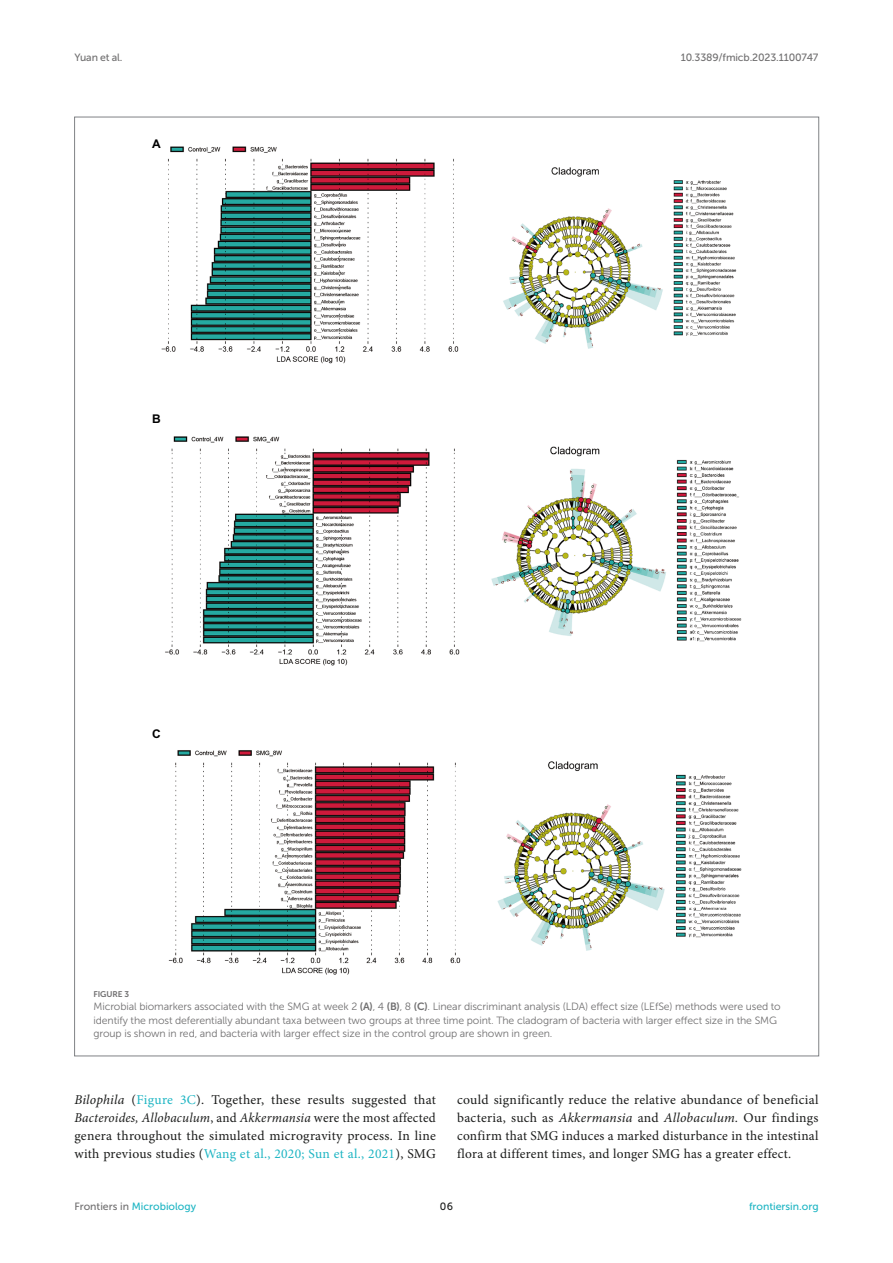
<style>
.page{position:relative;width:893px;height:1263px;background:#fff}
.page>*{position:absolute;margin:0;border:0;box-sizing:border-box;transform-origin:0 0}
.TEXT_FLUSH{font:13.5px/18px "Minion Pro";letter-spacing:.02em;color:#1b1c1b;text-align:justify}
.t1{font:700 12px "Arial";color:#000}
.FIG_LEG{font:10.5px/13.5px "Museo Sans 300";letter-spacing:-.01em;color:#706f70}
.t2{font:10.5px "Museo Sans 500";color:#1db5c3}
.t3{font:10.5px "Museo Sans 500";letter-spacing:-.015em;color:#706f70}
.t4{font:10.5px "Museo Sans 500";color:#1b1c1b}
.FIG_HD{font:8.25px "Museo Sans 700";letter-spacing:-.01em;color:#706f70}
.s1{font-family:"Museo Sans 700"}
.s2{font-style:italic}
.s3{color:#1db5c3}
.s4{color:#706f70}
</style>
<div class="page">
<img style="left:161px;top:146px;width:581px;height:829px">
<p class="t3" style="left:74px;top:51px;width:50px">Yuan et al.</p>
<p class="t3" style="left:681px;top:51px;width:139px">10.3389/fmicb.2023.1100747</p>
<p class="t1" style="left:152px;top:136px;width:10px">A</p>
<p class="t1" style="left:152px;top:411px;width:10px">B</p>
<p class="t1" style="left:152px;top:726px;width:10px">C</p>
<p class="FIG_HD" style="left:94px;top:989px;width:37px">FIGURE 3</p>
<p class="FIG_LEG" style="left:94px;top:1000px;width:689px">Microbial biomarkers associated with the SMG at week 2 <span class="s1">(A)</span>, 4 <span class="s1">(B)</span>, 8 <span class="s1">(C)</span>. Linear discriminant analysis (LDA) effect size (LEfSe) methods were used to identify the most deferentially abundant taxa between two groups at three time point. The cladogram of bacteria with larger effect size in the SMG group is shown in red, and bacteria with larger effect size in the control group are shown in green.</p>
<p class="TEXT_FLUSH" style="left:74px;top:1091px;width:363px"><span class="s2">Bilophila</span> (<span class="s3">Figure 3C</span>). Together, these results suggested that <span class="s2">Bacteroides, Allobaculum</span>, and <span class="s2">Akkermansia</span> were the most affected genera throughout the simulated microgravity process. In line with previous studies (<span class="s3">Wang et al., 2020; Sun et al., 2021</span>), SMG</p>
<p class="TEXT_FLUSH" style="left:457px;top:1091px;width:363px">could significantly reduce the relative abundance of beneficial bacteria, such as <span class="s2">Akkermansia</span> and <span class="s2">Allobaculum.</span> Our findings confirm that SMG induces a marked disturbance in the intestinal flora at different times, and longer SMG has a greater effect.</p>
<p class="t2" style="left:74px;top:1200px;width:123px"><span class="s4">Frontiers in</span> Microbiology</p>
<p class="t4" style="left:440px;top:1200px;width:15px">06</p>
<p class="t2" style="left:749px;top:1200px;width:71px">frontiersin.org</p>
</div>
